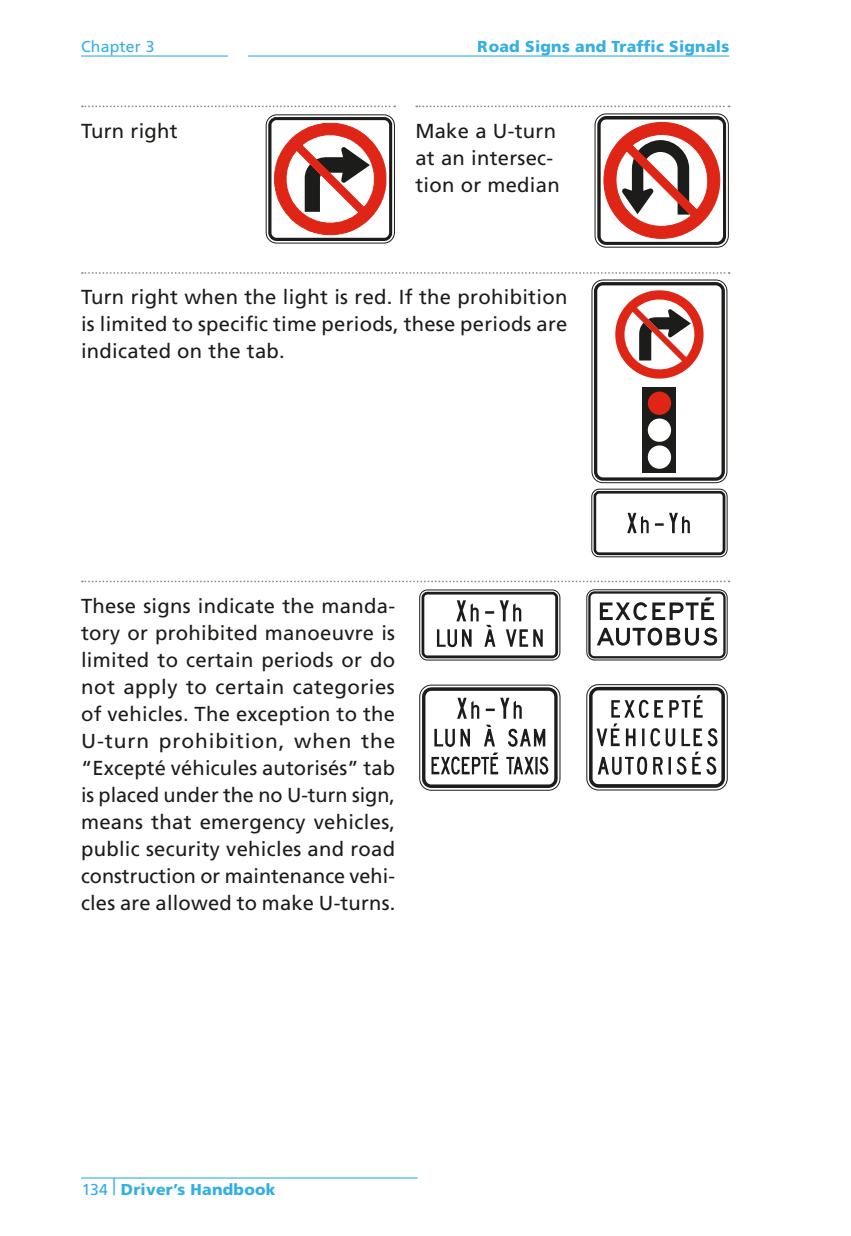
<style>
.page{position:relative;width:851px;height:1236px;background:#fff}
.page>*{position:absolute;margin:0;border:0;box-sizing:border-box;transform-origin:0 0}
.t1{font:20.25px/27px "Frutiger LT Std";letter-spacing:.015em;color:#1c1c1a;text-align:justify}
.t2{font:900 15.75px "Frutiger LT Std";letter-spacing:.015em;color:#009bdb}
.t3{font:15.75px "Frutiger LT Std";letter-spacing:.015em;color:#009bdb}
.s1{font-weight:400}
</style>
<div class="page">
<hr style="left:81px;top:55px;width:147px;height:2px;background:#009bdb">
<hr style="left:248px;top:55px;width:481px;height:2px;background:#009bdb">
<hr style="left:81px;top:1177px;width:336px;height:1px;background:#009bdb">
<svg style="left:82px;top:105px;width:313px;height:2px"></svg>
<svg style="left:416px;top:105px;width:313px;height:2px"></svg>
<svg style="left:82px;top:272px;width:647px;height:2px"></svg>
<svg style="left:82px;top:580px;width:647px;height:2px"></svg>
<svg style="left:265px;top:114px;width:130px;height:130px"></svg>
<div style="left:594px;top:113px;width:134px;height:134px;border:1px solid #1c1c1a;border-radius:11px"></div>
<svg style="left:597px;top:116px;width:129px;height:129px"></svg>
<svg style="left:592px;top:280px;width:135px;height:202px"></svg>
<div style="left:591px;top:280px;width:136px;height:203px;border:1px solid #1c1c1a;border-radius:11px"></div>
<div style="left:594px;top:282px;width:130px;height:198px;background:linear-gradient(to right,#191917,#222220);border-radius:9px"></div>
<div style="left:597px;top:285px;width:124px;height:192px;background:#fff;border-radius:6px"></div>
<div style="left:642px;top:387px;width:34px;height:85px;background:#1c1c1a"></div>
<div style="left:647px;top:418px;width:24px;height:24px;background:#fff;border-radius:50%"></div>
<div style="left:647px;top:445px;width:24px;height:23px;background:#fff;border-radius:50%"></div>
<div style="left:647px;top:391px;width:24px;height:24px;background:#de2516;border-radius:50%"></div>
<svg style="left:615px;top:290px;width:89px;height:89px"></svg>
<svg style="left:591px;top:488px;width:136px;height:69px"></svg>
<svg style="left:419px;top:589px;width:141px;height:72px"></svg>
<div style="left:586px;top:589px;width:141px;height:71px;border:1px solid #1c1c1a;border-radius:8px"></div>
<svg style="left:588px;top:591px;width:137px;height:67px"></svg>
<svg style="left:419px;top:684px;width:142px;height:107px"></svg>
<svg style="left:586px;top:684px;width:142px;height:106px"></svg>
<p class="t3" style="left:81px;top:38px;width:75px">Chapter 3</p>
<p class="t2" style="left:478px;top:37px;width:253px">Road Signs and Traffic Signals</p>
<p class="t1" style="left:81px;top:117px;width:98px">Turn right</p>
<p class="t1" style="left:415px;top:117px;width:146px;text-align:left">Make a U-turn at an intersec&shy;tion or median</p>
<p class="t1" style="left:81px;top:283px;width:488px">Turn right when the light is red. If the prohibition is limited to specific time periods, these periods are indicated on the tab.</p>
<p class="t1" style="left:81px;top:592px;width:316px">These signs indicate the manda&shy;tory or prohibited manoeuvre is limited to certain periods or do not apply to certain categories of vehicles. The exception to the U-turn prohibition, when the “Excepté véhicules autorisés” tab is placed under the no U-turn sign, means that emergency vehicles, public security vehicles and road construction or maintenance vehi&shy;cles are allowed to make U-turns.</p>
<p class="t2" style="left:81px;top:1180px;width:196px"><span class="s1">134</span> <sup>|</sup> Driver’s Handbook</p>
</div>
